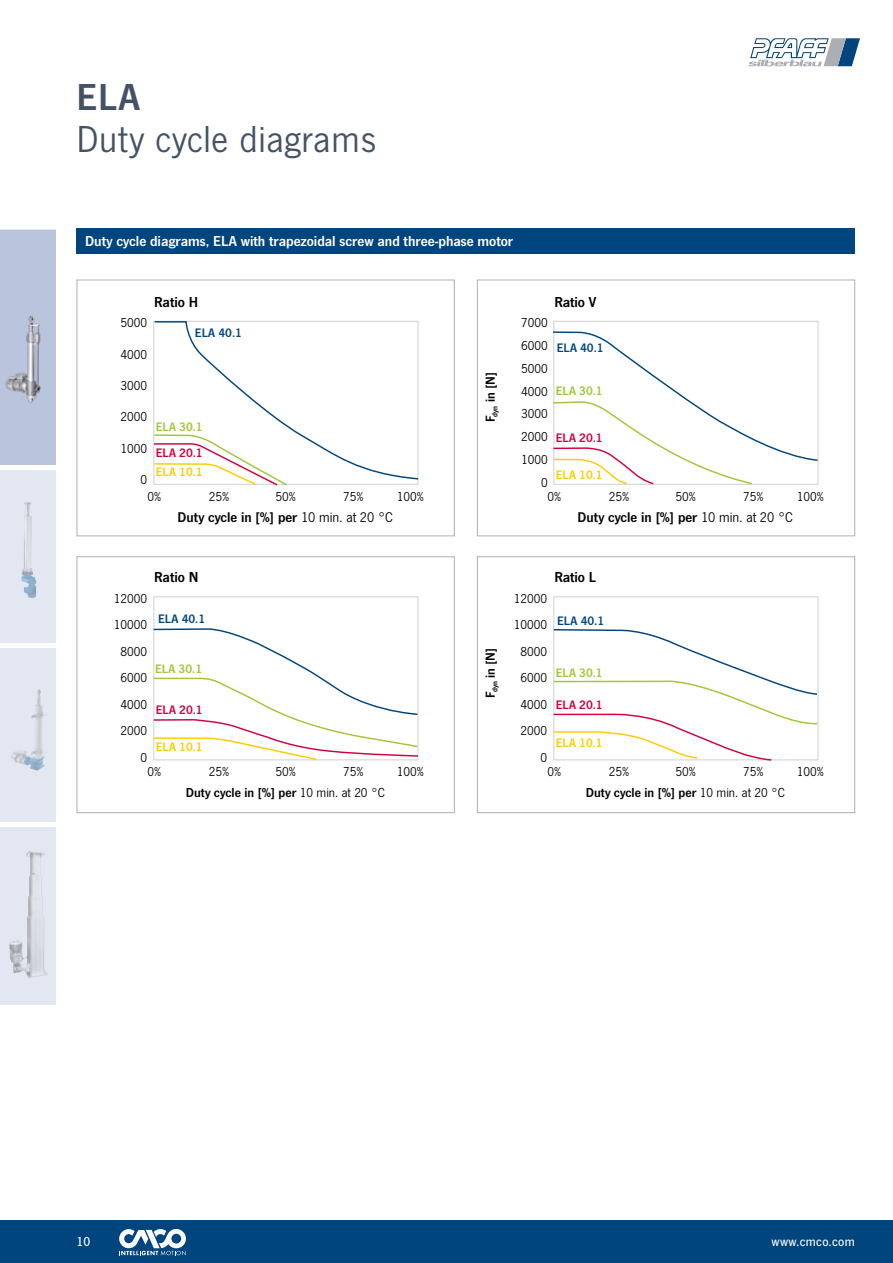
<style>
.page{position:relative;width:893px;height:1263px;background:#fff}
.page>*{position:absolute;margin:0;border:0;box-sizing:border-box;transform-origin:0 0}
.t1{font:39px "News Got";letter-spacing:.02em;color:#435264}
.t2{font:39px "News Got Dem";color:#435264}
.t3{font:15px "News Got Dem";color:#fff}
.t4{font:15px "News Got Dem";color:#000}
.t5{font:14.55px "News Got Dem";color:#000}
.t6{font:13.5px/26.4px "News Got";color:#000;text-align:right}
.t7{font:13.5px "News Got Dem";color:#000}
.t8{font:500 13.5px "News Got";letter-spacing:.02em;color:#fff}
.t9{font:12.75px "News Got Dem";color:#00457e}
.t10{font:12.75px "News Got Dem";color:#a1c639}
.t11{font:12.75px "News Got Dem";color:#d3003f}
.t12{font:12.75px "News Got Dem";color:#fc0}
.s1{font-family:"News Got"}
</style>
<div class="page">
<div style="left:0;top:1220px;width:893px;height:43px;background:#00457e"></div>
<div style="left:0;top:230px;width:56px;height:775px;background:#e3e7f2"></div>
<img style="left:35px;top:689px;width:4px;height:21px">
<img style="left:21px;top:502px;width:16px;height:96px">
<img style="left:9px;top:850px;width:21px;height:123px">
<hr style="left:0;top:644px;width:56px;height:4px;background:#fff">
<hr style="left:0;top:465px;width:56px;height:4px;background:#fff">
<div style="left:0;top:822px;width:56px;height:5px;background:#fff"></div>
<svg style="left:748px;top:38px;width:112px;height:28px"></svg>
<svg style="left:119px;top:1229px;width:67px;height:26px"></svg>
<div style="left:0;top:230px;width:55px;height:235px;background:#bac5dd"></div>
<div style="left:77px;top:280px;width:378px;height:256px;border:1px solid #acb0b3"></div>
<div style="left:77px;top:556px;width:378px;height:257px;border:1px solid #acb0b3"></div>
<div style="left:477px;top:280px;width:378px;height:256px;border:1px solid #acb0b3"></div>
<div style="left:477px;top:556px;width:378px;height:257px;border:1px solid #acb0b3"></div>
<div style="left:77px;top:229px;width:778px;height:25px;background:#00457e"></div>
<svg style="left:153px;top:320px;width:266px;height:166px"></svg>
<svg style="left:553px;top:331px;width:266px;height:154px"></svg>
<svg style="left:153px;top:626px;width:266px;height:135px"></svg>
<svg style="left:553px;top:628px;width:266px;height:133px"></svg>
<h1 class="t2" style="left:77px;top:74px;width:65px">ELA</h1>
<h1 class="t1" style="left:77px;top:118px;width:301px">Duty cycle diagrams</h1>
<p class="t3" style="left:85px;top:233px;width:430px">Duty cycle diagrams, ELA with trapezoidal screw and three-phase motor</p>
<p class="t4" style="left:154px;top:293px;width:45px">Ratio H</p>
<p class="t4" style="left:554px;top:293px;width:43px">Ratio V</p>
<p class="t6" style="left:121px;top:310px;width:28px">5000</p>
<p class="t6" style="left:121px;top:341px;width:28px">4000</p>
<p class="t6" style="left:121px;top:372px;width:28px">3000</p>
<p class="t6" style="left:121px;top:404px;width:28px">2000</p>
<p class="t6" style="left:121px;top:435px;width:28px">1000</p>
<p class="t6" style="left:140px;top:467px;width:8px">0</p>
<p class="t9" style="left:195px;top:325px;width:49px">ELA 40.1</p>
<p class="t10" style="left:156px;top:419px;width:49px">ELA 30.1</p>
<p class="t11" style="left:156px;top:445px;width:49px">ELA 20.1</p>
<p class="t12" style="left:156px;top:465px;width:49px">ELA 10.1</p>
<p class="t7" style="left:482px;top:422px;width:52px;rotate:-90deg">F<sub>dyn</sub> in [N]</p>
<p class="t6" style="left:521px;top:312px;width:28px;line-height:22.8px">7000<br>6000<br>5000<br>4000<br>3000<br>2000<br>1000<br>0</p>
<p class="t9" style="left:557px;top:340px;width:49px">ELA 40.1</p>
<p class="t10" style="left:556px;top:383px;width:49px">ELA 30.1</p>
<p class="t11" style="left:556px;top:430px;width:49px">ELA 20.1</p>
<p class="t12" style="left:556px;top:467px;width:49px">ELA 10.1</p>
<p class="t6" style="left:147px;top:483px;width:15px">0%</p>
<p class="t6" style="left:209px;top:483px;width:22px">25%</p>
<p class="t6" style="left:275px;top:483px;width:22px">50%</p>
<p class="t6" style="left:343px;top:483px;width:22px">75%</p>
<p class="t6" style="left:397px;top:483px;width:28px">100%</p>
<p class="t6" style="left:547px;top:483px;width:15px">0%</p>
<p class="t6" style="left:609px;top:483px;width:22px">25%</p>
<p class="t6" style="left:675px;top:483px;width:22px">50%</p>
<p class="t6" style="left:743px;top:483px;width:22px">75%</p>
<p class="t6" style="left:797px;top:483px;width:28px">100%</p>
<p class="t5" style="left:178px;top:509px;width:217px">Duty cycle in [%] per <span class="s1">10 min. at 20 °C</span></p>
<p class="t5" style="left:578px;top:509px;width:217px">Duty cycle in [%] per <span class="s1">10 min. at 20 °C</span></p>
<p class="t4" style="left:154px;top:569px;width:46px">Ratio N</p>
<p class="t4" style="left:554px;top:569px;width:43px">Ratio L</p>
<p class="t6" style="left:114px;top:585px;width:35px">12000<br>10000<br>8000<br>6000<br>4000<br>2000<br>0</p>
<p class="t6" style="left:514px;top:585px;width:35px">12000<br>10000<br>8000<br>6000<br>4000<br>2000<br>0</p>
<p class="t9" style="left:158px;top:611px;width:49px">ELA 40.1</p>
<p class="t7" style="left:482px;top:698px;width:52px;rotate:-90deg">F<sub>dyn</sub> in [N]</p>
<p class="t10" style="left:155px;top:661px;width:49px">ELA 30.1</p>
<p class="t11" style="left:156px;top:703px;width:49px">ELA 20.1</p>
<p class="t12" style="left:156px;top:739px;width:49px">ELA 10.1</p>
<p class="t9" style="left:557px;top:614px;width:49px">ELA 40.1</p>
<p class="t10" style="left:556px;top:665px;width:49px">ELA 30.1</p>
<p class="t11" style="left:556px;top:698px;width:49px">ELA 20.1</p>
<p class="t12" style="left:556px;top:735px;width:49px">ELA 10.1</p>
<p class="t6" style="left:147px;top:759px;width:15px">0%</p>
<p class="t6" style="left:209px;top:759px;width:22px">25%</p>
<p class="t6" style="left:275px;top:759px;width:22px">50%</p>
<p class="t6" style="left:343px;top:759px;width:22px">75%</p>
<p class="t6" style="left:397px;top:759px;width:28px">100%</p>
<p class="t6" style="left:547px;top:759px;width:15px">0%</p>
<p class="t6" style="left:609px;top:759px;width:22px">25%</p>
<p class="t6" style="left:675px;top:759px;width:22px">50%</p>
<p class="t6" style="left:743px;top:759px;width:22px">75%</p>
<p class="t7" style="left:186px;top:785px;width:201px">Duty cycle in [%] per <span class="s1">10 min. at 20 °C</span></p>
<p class="t7" style="left:586px;top:785px;width:201px">Duty cycle in [%] per <span class="s1">10 min. at 20 °C</span></p>
<p class="t6" style="left:797px;top:759px;width:28px">100%</p>
<p class="t8" style="left:77px;top:1234px;width:15px">10</p>
<p class="t8" style="left:772px;top:1234px;width:85px">www.cmco.com</p>
</div>
